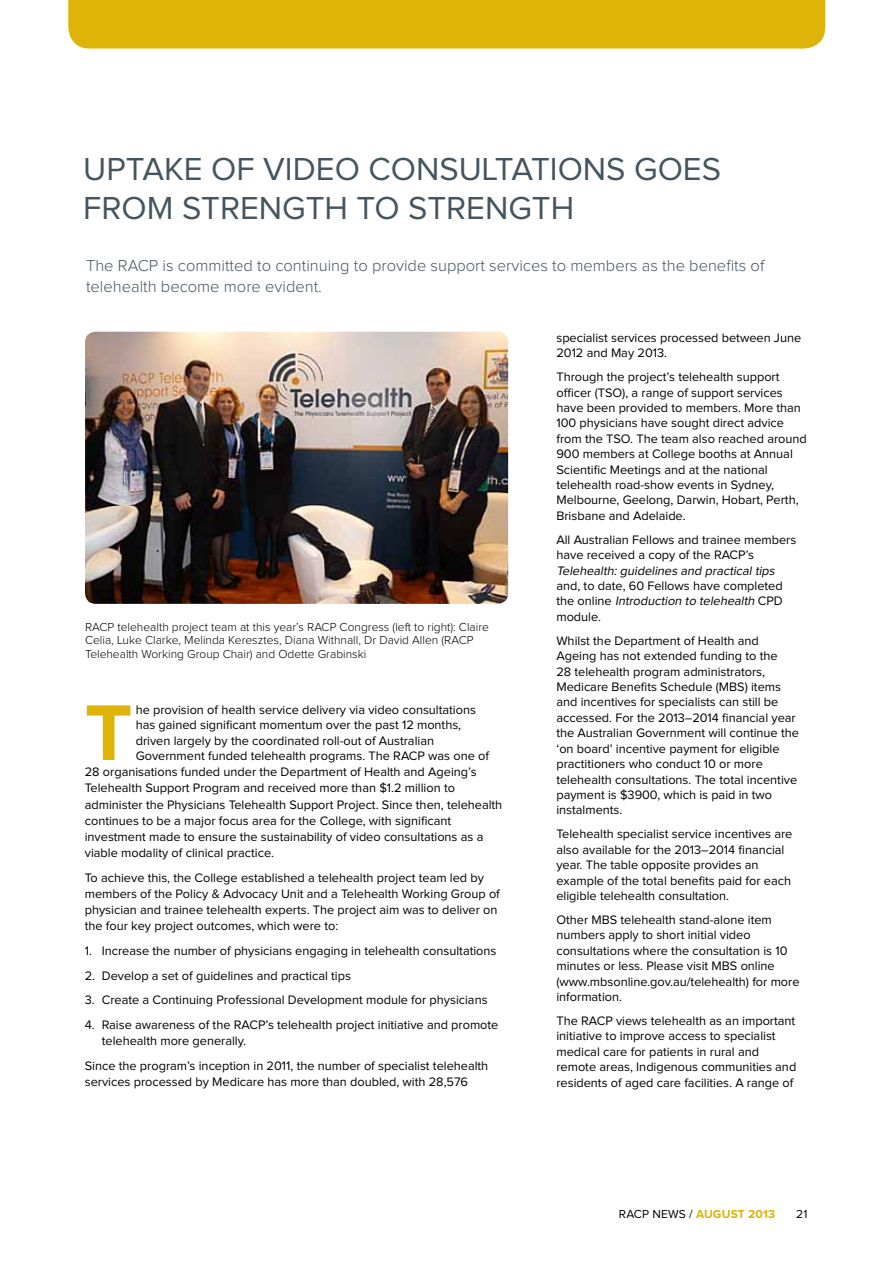
<style>
.page{position:relative;width:893px;height:1263px;background:#fff}
.page>*{position:absolute;margin:0;border:0;box-sizing:border-box;transform-origin:0 0}
.t1{font:700 81.9px "Proxima Nova";color:#deb408}
.t2{font:33px/39px "Proxima Nova";color:#455560}
.t3{font:300 16.5px/21px "Proxima Nova";color:#455560}
.t4{font:12.75px/15.5px "Proxima Nova";color:#000}
.t5{font:italic 12.75px "Proxima Nova";color:#000}
.t6{font:300 12px/13.5px "Proxima Nova";color:#000}
.t7{font:700 12px "Proxima Nova";letter-spacing:.01em;color:#deb408}
.t8{font:12px "Proxima Nova";letter-spacing:.01em;color:#000}
.s1{font-style:italic}
.s2{font-weight:400;color:#000}
</style>
<div class="page">
<div style="left:68px;top:0;width:757px;height:49px;background:#deb408"></div>
<img style="left:85px;top:332px;width:423px;height:272px">
<h2 class="t2" style="left:83px;top:151px;width:639px">UPTAKE OF VIDEO CONSULTATIONS GOES<br>FROM STRENGTH TO STRENGTH</h2>
<p class="t3" style="left:86px;top:256px;width:680px">The RACP is committed to continuing to provide support services to members as the benefits of telehealth become more evident.</p>
<p class="t6" style="left:85px;top:620px;width:405px">RACP telehealth project team at this year’s RACP Congress (left to right): Claire<br>Celia, Luke Clarke, Melinda Keresztes, Diana Withnall, Dr David Allen (RACP<br>Telehealth Working Group Chair) and Odette Grabinski</p>
<h1 class="t1" style="left:85px;top:695px;width:49px">T</h1>
<p class="t4" style="left:136px;top:702px;width:342px">he provision of health service delivery via video consultations</p>
<p class="t4" style="left:136px;top:718px;width:327px">has gained significant momentum over the past 12 months,</p>
<p class="t4" style="left:136px;top:733px;width:300px">driven largely by the coordinated roll-out of Australian</p>
<p class="t4" style="left:136px;top:748px;width:355px">Government funded telehealth programs. The RACP was one of</p>
<p class="t4" style="left:85px;top:765px;width:393px">28 organisations funded under the Department of Health and Ageing’s</p>
<p class="t4" style="left:85px;top:781px;width:372px">Telehealth Support Program and received more than $1.2 million to</p>
<p class="t4" style="left:85px;top:797px;width:419px">administer the Physicians Telehealth Support Project. Since then, telehealth</p>
<p class="t4" style="left:85px;top:813px;width:368px">continues to be a major focus area for the College, with significant</p>
<p class="t4" style="left:85px;top:829px;width:400px">investment made to ensure the sustainability of video consultations as a</p>
<p class="t4" style="left:85px;top:845px;width:191px">viable modality of clinical practice.</p>
<p class="t4" style="left:85px;top:870px;width:417px;line-height:16.2px">To achieve this, the College established a telehealth project team led by members of the Policy &amp; Advocacy Unit and a Telehealth Working Group of physician and trainee telehealth experts. The project aim was to deliver on the four key project outcomes, which were to:</p>
<p class="t4" style="left:85px;top:943px;width:413px">1. Increase the number of physicians engaging in telehealth consultations</p>
<p class="t4" style="left:85px;top:968px;width:268px">2. Develop a set of guidelines and practical tips</p>
<p class="t4" style="left:85px;top:993px;width:404px">3. Create a Continuing Professional Development module for physicians</p>
<p class="t4" style="left:102px;top:1017px;width:398px;line-height:16.2px;text-indent:-17px">4. Raise awareness of the RACP’s telehealth project initiative and promote telehealth more generally.</p>
<p class="t4" style="left:85px;top:1058px;width:405px;line-height:16.2px">Since the program’s inception in 2011, the number of specialist telehealth services processed by Medicare has more than doubled, with 28,576</p>
<p class="t4" style="left:556px;top:330px;width:246px">specialist services processed between June<br>2012 and May 2013.</p>
<p class="t4" style="left:556px;top:370px;width:252px">Through the project’s telehealth support officer (TSO), a range of support services have been provided to members. More than 100 physicians have sought direct advice from the TSO. The team also reached around 900 members at College booths at Annual Scientific Meetings and at the national telehealth road-show events in Sydney, Melbourne, Geelong, Darwin, Hobart, Perth, Brisbane and Adelaide.</p>
<p class="t4" style="left:556px;top:532px;width:241px">All Australian Fellows and trainee members have received a copy of the RACP’s</p>
<p class="t5" style="left:556px;top:564px;width:222px">Telehealth: guidelines and practical tips</p>
<p class="t4" style="left:556px;top:579px;width:228px;text-align:justify">and, to date, 60 Fellows have completed t h e o n l i n e <span class="s1">Introduction to telehealth</span> C P D module.</p>
<p class="t4" style="left:556px;top:633px;width:244px">Whilst the Department of Health and Ageing has not extended funding to the<br>28 telehealth program administrators, Medicare Benefits Schedule (MBS) items and incentives for specialists can still be accessed. For the 2013–2014 financial year the Australian Government will continue the ‘on board’ incentive payment for eligible practitioners who conduct 10 or more telehealth consultations. The total incentive payment is $3900, which is paid in two instalments.</p>
<p class="t4" style="left:556px;top:827px;width:237px">Telehealth specialist service incentives are also available for the 2013–2014 financial year. The table opposite provides an example of the total benefits paid for each eligible telehealth consultation.</p>
<p class="t4" style="left:556px;top:912px;width:245px">Other MBS telehealth stand-alone item numbers apply to short initial video consultations where the consultation is 10 minutes or less. Please visit MBS online (www.mbsonline.gov.au/telehealth) for more information.</p>
<p class="t4" style="left:556px;top:1013px;width:241px">The RACP views telehealth as an important initiative to improve access to specialist medical care for patients in rural and remote areas, Indigenous communities and residents of aged care facilities. A range of</p>
<p class="t8" style="left:619px;top:1208px;width:51px">RACP News</p>
<p class="t7" style="left:689px;top:1208px;width:87px"><span class="s2">/</span> AUGUST 2013</p>
<p class="t8" style="left:796px;top:1208px;width:13px">21</p>
</div>
